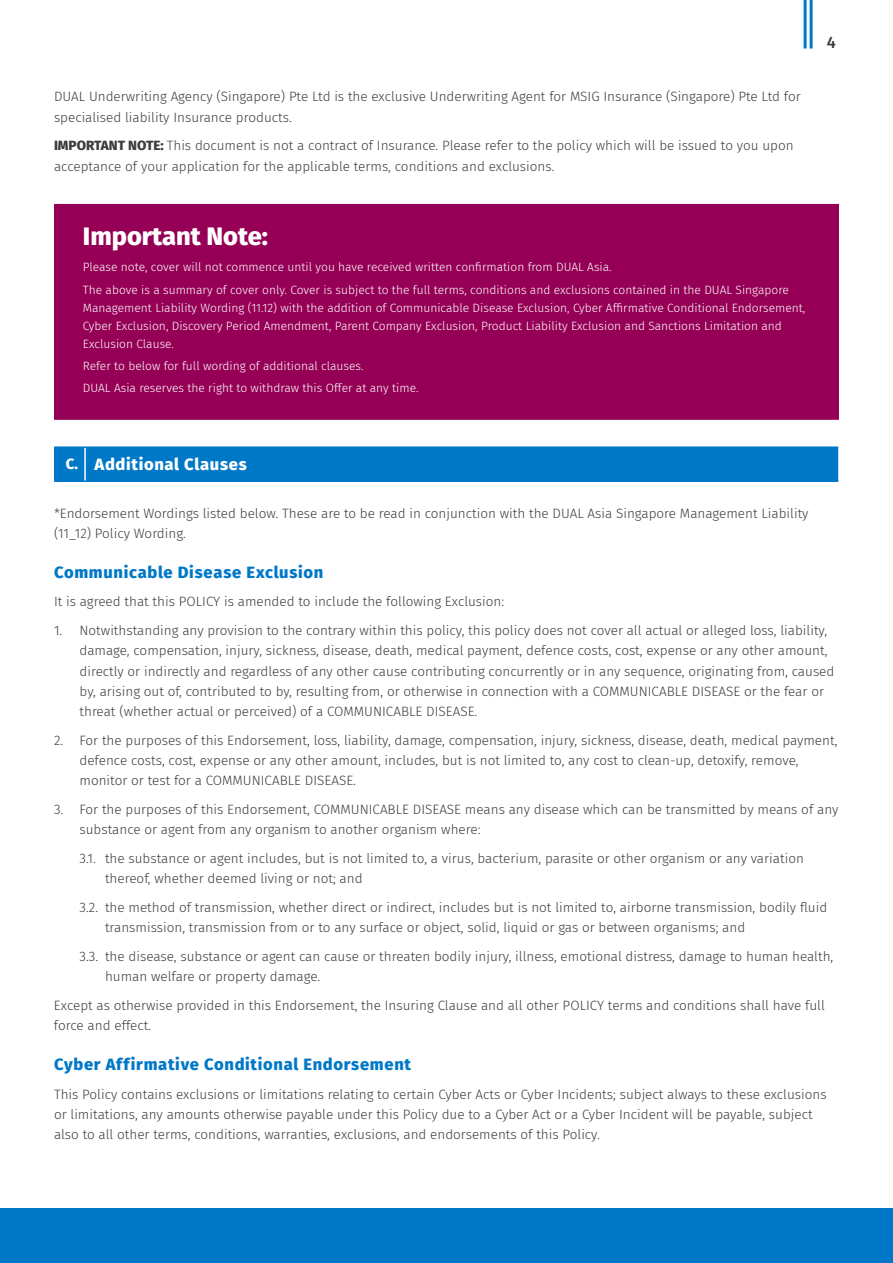
<style>
.page{position:relative;width:893px;height:1263px;background:#fff}
.page>*{position:absolute;margin:0;border:0;box-sizing:border-box;transform-origin:0 0}
.Heading_1{font:800 25.5px "Fira Sans";color:#fff}
.Blue_Heading{font:800 16.5px "Fira Sans";letter-spacing:.04em;color:#0078c8}
.t1{font:800 16.5px "Fira Sans";letter-spacing:.04em;color:#fff}
.t2{font:500 16.5px "Fira Sans";color:#3c3c3c}
.t3{font:800 15px "Fira Sans";color:#fff}
.Body{font:300 13.5px/20.2px "Fira Sans";color:#3c3c3c}
.a__LIST{font:300 13.5px/20.2px "Fira Sans";color:#3c3c3c}
.a_list_2{font:300 13.5px/20.2px "Fira Sans";color:#3c3c3c}
.Body-2{font:300 12px/18px "Fira Sans";color:#fff}
.s1{font-weight:800}
</style>
<div class="page">
<hr style="left:810px;top:0;width:3px;height:49px;background:#0078c8">
<hr style="left:804px;top:0;width:3px;height:49px;background:#0078c8">
<div style="left:54px;top:204px;width:785px;height:216px;background:#950056;border:2px solid #950056"></div>
<div style="left:56px;top:448px;width:782px;height:32px;background:#0078c8"></div>
<hr style="left:54px;top:446px;width:31px;height:2px;background:#0078c8">
<hr style="left:54px;top:448px;width:2px;height:32px;background:#0078c8">
<hr style="left:85px;top:446px;width:753px;height:2px;background:#0078c8">
<hr style="left:54px;top:480px;width:31px;height:2px;background:#0078c8">
<hr style="left:85px;top:480px;width:753px;height:2px;background:#0078c8">
<hr style="left:84px;top:448px;width:2px;height:32px;background:#fff">
<div style="left:0;top:1209px;width:893px;height:54px;background:#0078c8"></div>
<p class="Body" style="left:54px;top:86px;width:748px">DUAL Underwriting Agency (Singapore) Pte Ltd is the exclusive Underwriting Agent for MSIG Insurance (Singapore) Pte Ltd for specialised liability Insurance products.</p>
<p class="Body" style="left:54px;top:135px;width:741px"><span class="s1">IMPORTANT NOTE:</span> This document is not a contract of Insurance. Please refer to the policy which will be issued to you upon acceptance of your application for the applicable terms, conditions and exclusions.</p>
<p class="Heading_1" style="left:83px;top:214px;width:187px">Important Note:</p>
<p class="Body-2" style="left:83px;top:258px;width:530px">Please note, cover will not commence until you have received written confirmation from DUAL Asia.</p>
<p class="Body-2" style="left:83px;top:280px;width:724px">The above is a summary of cover only. Cover is subject to the full terms, conditions and exclusions contained in the DUAL Singapore Management Liability Wording (11.12) with the addition of Communicable Disease Exclusion, Cyber Affirmative Conditional Endorsement, Cyber Exclusion, Discovery Period Amendment, Parent Company Exclusion, Product Liability Exclusion and Sanctions Limitation and Exclusion Clause.</p>
<p class="Body-2" style="left:83px;top:357px;width:282px">Refer to below for full wording of additional clauses.</p>
<p class="Body-2" style="left:83px;top:379px;width:337px">DUAL Asia reserves the right to withdraw this Offer at any time.</p>
<p class="t2" style="left:827px;top:29px;width:11px">4</p>
<p class="t3" style="left:66px;top:451px;width:14px">C.</p>
<p class="t1" style="left:94px;top:450px;width:154px">Additional Clauses</p>
<p class="Body" style="left:54px;top:503px;width:756px">*Endorsement Wordings listed below. These are to be read in conjunction with the DUAL Asia Singapore Management Liability (11_12) Policy Wording.</p>
<p class="Blue_Heading" style="left:54px;top:557px;width:271px">Communicable Disease Exclusion</p>
<p class="Body" style="left:54px;top:591px;width:452px">It is agreed that this POLICY is amended to include the following Exclusion:</p>
<p class="a__LIST" style="left:80px;top:620px;width:756px;text-indent:-26px">1. Notwithstanding any provision to the contrary within this policy, this policy does not cover all actual or alleged loss, liability, damage, compensation, injury, sickness, disease, death, medical payment, defence costs, cost, expense or any other amount, directly or indirectly and regardless of any other cause contributing concurrently or in any sequence, originating from, caused by, arising out of, contributed to by, resulting from, or otherwise in connection with a COMMUNICABLE DISEASE or the fear or threat (whether actual or perceived) of a COMMUNICABLE DISEASE.</p>
<p class="a__LIST" style="left:80px;top:730px;width:759px;text-indent:-26px">2. For the purposes of this Endorsement, loss, liability, damage, compensation, injury, sickness, disease, death, medical payment, defence costs, cost, expense or any other amount, includes, but is not limited to, any cost to clean-up, detoxify, remove, monitor or test for a COMMUNICABLE DISEASE.</p>
<p class="a__LIST" style="left:80px;top:799px;width:760px;text-indent:-26px">3. For the purposes of this Endorsement, COMMUNICABLE DISEASE means any disease which can be transmitted by means of any substance or agent from any organism to another organism where:</p>
<p class="a_list_2" style="left:105px;top:848px;width:700px;text-indent:-26px">3.1. the substance or agent includes, but is not limited to, a virus, bacterium, parasite or other organism or any variation thereof, whether deemed living or not; and</p>
<p class="a_list_2" style="left:105px;top:897px;width:724px;text-indent:-26px">3.2. the method of transmission, whether direct or indirect, includes but is not limited to, airborne transmission, bodily fluid transmission, transmission from or to any surface or object, solid, liquid or gas or between organisms; and</p>
<p class="a_list_2" style="left:105px;top:946px;width:730px;text-indent:-26px">3.3. the disease, substance or agent can cause or threaten bodily injury, illness, emotional distress, damage to human health, human welfare or property damage.</p>
<p class="Body" style="left:54px;top:995px;width:772px">Except as otherwise provided in this Endorsement, the Insuring Clause and all other POLICY terms and conditions shall have full force and effect.</p>
<p class="Blue_Heading" style="left:54px;top:1050px;width:359px">Cyber Affirmative Conditional Endorsement</p>
<p class="Body" style="left:54px;top:1084px;width:774px">This Policy contains exclusions or limitations relating to certain Cyber Acts or Cyber Incidents; subject always to these exclusions or limitations, any amounts otherwise payable under this Policy due to a Cyber Act or a Cyber Incident will be payable, subject also to all other terms, conditions, warranties, exclusions, and endorsements of this Policy.</p>
</div>
